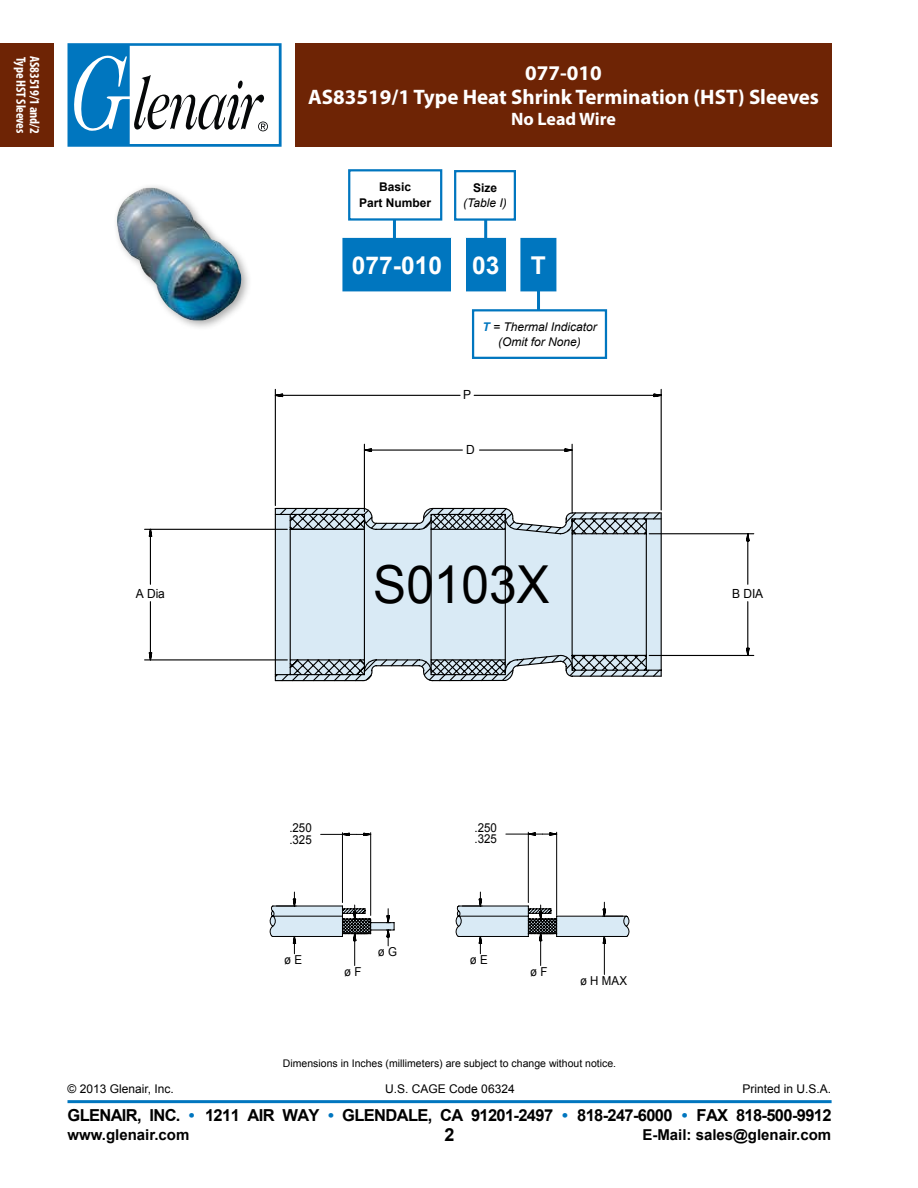
<style>
.page{position:relative;width:918px;height:1188px;background:#fff}
.page>*{position:absolute;margin:0;border:0;box-sizing:border-box;transform-origin:0 0}
.t1{font:52.35px "Arial";color:#000;scale:.95 1}
.t2{font:700 24.6px "Arial";color:#fff}
.t3{font:700 21px/24px "Myriad Pro";color:#fff;text-align:center}
.t4{font:700 18px "Myriad Pro";letter-spacing:-.005em;color:#fff}
.t5{font:700 18px "Arial";color:#000}
.t6{font:700 16.5px "Arial";letter-spacing:-.04em;color:#000}
.t7{font:700 15px "Arial";color:#000}
.t8{font:700 condensed 13.5px "Myriad Pro";letter-spacing:-.01em;color:#fff}
.t9{font:12.6px "Arial";letter-spacing:-.005em;color:#000;scale:.95 1}
.t10{font:12.3px/11.6px "Arial";color:#000;scale:.94 1}
.t11{font:12px "Arial";color:#000}
.t12{font:italic 12px/14.5px "Arial";color:#000;text-align:center}
.t13{font:700 12px/16px "Arial";color:#000;text-align:center}
.t14{font:10.5px "Arial";color:#000}
.s1{font-weight:700;color:#0076bf}
.s2{color:#0076bf}
</style>
<div class="page">
<div style="left:0;top:43px;width:54px;height:104px;background:#6e2405"></div>
<div style="left:296px;top:43px;width:536px;height:104px;background:#6e2405"></div>
<svg style="left:68px;top:43px;width:214px;height:104px"></svg>
<hr style="left:68px;top:1100px;width:764px;height:3px;background:#0076bf">
<hr style="left:537px;top:247px;width:3px;height:83px;background:#0076bf">
<div style="left:473px;top:310px;width:133px;height:48px;background:#fff"></div>
<div style="left:472px;top:309px;width:135px;height:50px;border:2px solid #0076bf"></div>
<hr style="left:484px;top:194px;width:3px;height:85px;background:#0076bf">
<hr style="left:393px;top:181px;width:3px;height:82px;background:#0076bf">
<div style="left:349px;top:170px;width:92px;height:49px;background:#fff"></div>
<div style="left:348px;top:169px;width:94px;height:52px;border:2px solid #0076bf"></div>
<svg style="left:342px;top:238px;width:214px;height:53px;background:#1380c4"></svg>
<div style="left:452px;top:238px;width:14px;height:53px;background:#fff"></div>
<div style="left:455px;top:171px;width:60px;height:49px;background:#fff"></div>
<div style="left:454px;top:170px;width:62px;height:51px;border:2px solid #0076bf"></div>
<svg style="left:662px;top:533px;width:93px;height:123px"></svg>
<svg style="left:144px;top:528px;width:130px;height:133px"></svg>
<svg style="left:274px;top:388px;width:388px;height:294px"></svg>
<div style="left:112px;top:183px;width:140px;height:148px;background:#000;opacity:.35"></div>
<img style="left:117px;top:188px;width:124px;height:132px">
<svg style="left:270px;top:832px;width:360px;height:143px"></svg>
<p class="t8" style="left:29px;top:57px;width:78px;rotate:90deg">Type HST Sleeves</p>
<p class="t8" style="left:43px;top:56px;width:79px;rotate:90deg">AS83519/1 and/2</p>
<p class="t3" style="left:308px;top:61px;width:513px">077-010<br>AS83519/1 Type Heat Shrink Termination (HST) Sleeves</p>
<p class="t4" style="left:511px;top:108px;width:106px">No Lead Wire</p>
<p class="t13" style="left:359px;top:179px;width:74px">Basic<br>Part Number</p>
<p class="t13" style="left:473px;top:181px;width:26px">Size</p>
<p class="t12" style="left:463px;top:196px;width:45px">(Table I)</p>
<h2 class="t2" style="left:352px;top:249px;width:149px">077-010 03</h2>
<h2 class="t2" style="left:531px;top:249px;width:15px">T</h2>
<p class="t12" style="left:482px;top:320px;width:116px"><span class="s1">T</span> = Thermal Indicator (Omit for None)</p>
<p class="t9" style="left:463px;top:386px;width:10px">P</p>
<p class="t9" style="left:466px;top:441px;width:11px">D</p>
<h1 class="t1" style="left:373px;top:550px;width:187px">S0103X</h1>
<p class="t9" style="left:136px;top:585px;width:32px">A Dia</p>
<p class="t9" style="left:732px;top:585px;width:34px">B DIA</p>
<p class="t10" style="left:289px;top:822px;width:25px">.250 .325</p>
<p class="t10" style="left:284px;top:954px;width:21px">ø E</p>
<p class="t10" style="left:344px;top:966px;width:20px">ø F</p>
<p class="t10" style="left:378px;top:946px;width:22px">ø G</p>
<p class="t10" style="left:475px;top:822px;width:25px">.250 .325</p>
<p class="t10" style="left:470px;top:954px;width:21px">ø E</p>
<p class="t10" style="left:530px;top:966px;width:20px">ø F</p>
<p class="t10" style="left:580px;top:975px;width:52px">ø H MAX</p>
<p class="t14" style="left:283px;top:1057px;width:335px">Dimensions in Inches (millimeters) are subject to change without notice.</p>
<p class="t11" style="left:68px;top:1081px;width:108px">© 2013 Glenair, Inc.</p>
<p class="t11" style="left:385px;top:1081px;width:131px">U.S. CAGE Code 06324</p>
<p class="t11" style="left:743px;top:1081px;width:90px">Printed in U.S.A.</p>
<p class="t6" style="left:68px;top:1104px;width:766px">GLENAIR, INC. <span class="s2">•</span> 1211 AIR WAY <span class="s2">•</span> GLENDALE, CA 91201-2497 <span class="s2">•</span> 818-247-6000 <span class="s2">•</span> FAX 818-500-9912</p>
<p class="t5" style="left:445px;top:1123px;width:12px">2</p>
<p class="t7" style="left:68px;top:1125px;width:123px">www.glenair.com</p>
<p class="t7" style="left:642px;top:1125px;width:190px">E-Mail: sales@glenair.com</p>
</div>
